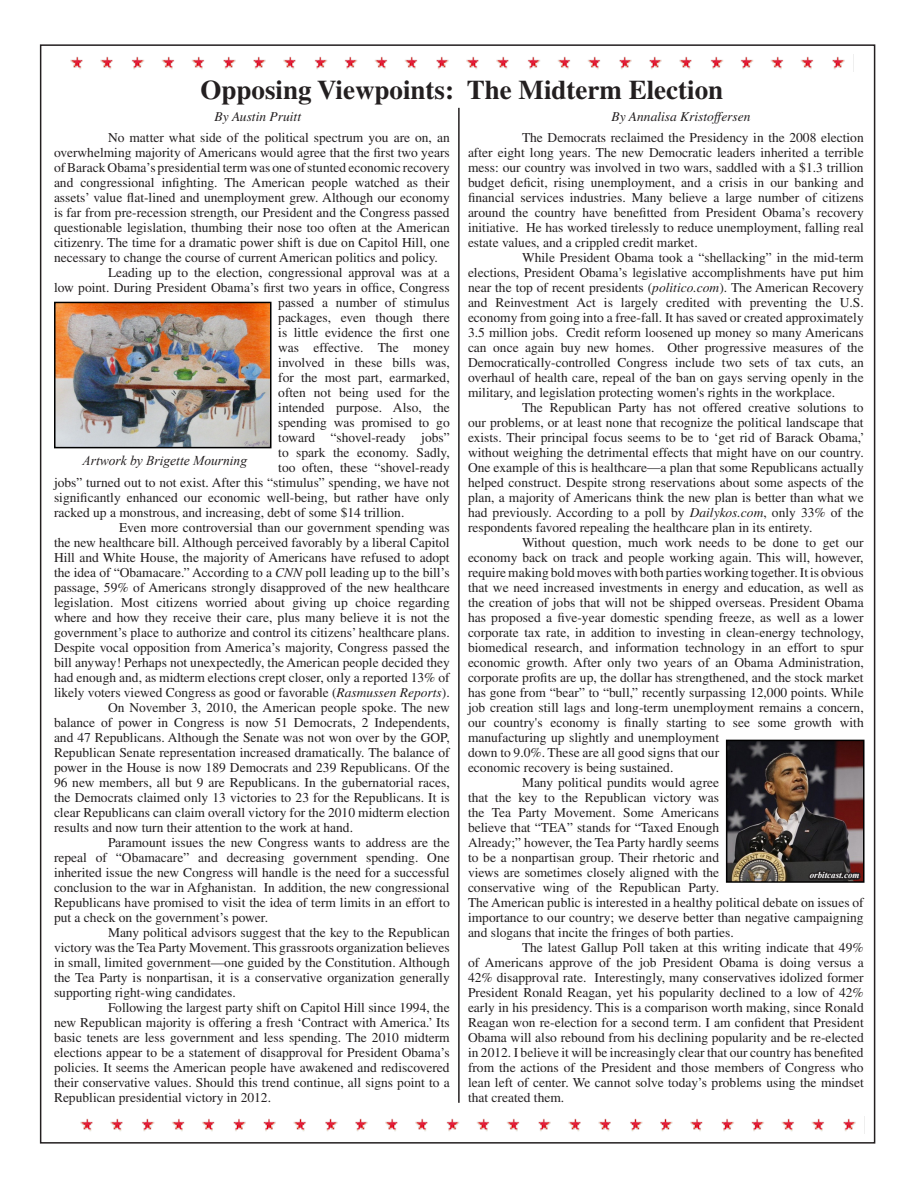
<style>
.page{position:relative;width:918px;height:1188px;background:#fff}
.page>*{position:absolute;margin:0;border:0;box-sizing:border-box;transform-origin:0 0}
.t1{font:700 27px "Times";color:#231f20}
.No_Spacing{font:13.5px/15px "Times";color:#231f20;text-align:justify}
.t2{font:italic 13.5px "Times";color:#231f20}
.t3{font:italic 13.5px "Times New Roman";color:#231f20}
.t4{font:italic 700 9px "Times New Roman";color:#fff}
.s1{font-style:italic}
.s2{font-family:"Times New Roman"}
</style>
<div class="page">
<img style="left:70px;top:54px;width:784px;height:18px">
<img style="left:80px;top:1116px;width:785px;height:18px">
<img style="left:729px;top:743px;width:133px;height:137px">
<div style="left:726px;top:740px;width:139px;height:143px;border:2px solid #000"></div>
<img style="left:57px;top:305px;width:212px;height:140px">
<div style="left:54px;top:302px;width:218px;height:146px;border:2px solid #000"></div>
<svg style="left:803px;top:852px;width:60px;height:31px;background:#3b3131"></svg>
<hr style="left:458px;top:108px;width:2px;height:995px;background:#231f20">
<p class="t1" style="left:201px;top:73px;width:524px">Opposing Viewpoints: The Midterm Election</p>
<p class="t2" style="left:612px;top:109px;width:140px">By Annalisa Kristoffersen</p>
<p class="No_Spacing" style="left:468px;top:130px;width:397px;text-indent:54px">The Democrats reclaimed the Presidency in the 2008 election after eight long years. The new Democratic leaders inherited a terrible mess: our country was involved in two wars, saddled with a $1.3 trillion budget deficit, rising unemployment, and a crisis in our banking and financial services industries. Many believe a large number of citizens around the country have benefitted from President Obama’s recovery initiative. He has worked tirelessly to reduce unemployment, falling real estate values, and a crippled credit market.</p>
<p class="No_Spacing" style="left:468px;top:250px;width:397px;text-indent:54px">While President Obama took a “shellacking” in the mid-term elections, President Obama’s legislative accomplishments have put him near the top of recent presidents (<span class="s1">politico.com</span>). The American Recovery and Reinvestment Act is largely credited with preventing the U.S. economy from going into a free-fall. It has saved or created approximately 3.5 million jobs. Credit reform loosened up money so many Americans can once again buy new homes. Other progressive measures of the Democratically-controlled Congress include two sets of tax cuts, an overhaul of health care, repeal of the ban on gays serving openly in the military, and legislation protecting women's rights in the workplace.</p>
<p class="No_Spacing" style="left:468px;top:400px;width:398px;text-indent:54px">The Republican Party has not offered creative solutions to our problems, or at least none that recognize the political landscape that exists. Their principal focus seems to be to ‘get rid of Barack Obama,’ without weighing the detrimental effects that might have on our country.<br>One example of this is healthcare<span class="s2">—</span>a plan that some Republicans actually helped construct. Despite strong reservations about some aspects of the plan, a majority of Americans think the new plan is better than what we had previously. According to a poll by <span class="s1">Dailykos.com</span>, only 33% of the respondents favored repealing the healthcare plan in its entirety.</p>
<p class="No_Spacing" style="left:468px;top:535px;width:397px;text-align:left;text-indent:54px">Without question, much work needs to be done to get our economy back on track and people working again. This will, however, require making bold moves with both parties working together. It is obvious that we need increased investments in energy and education, as well as the creation of jobs that will not be shipped overseas. President Obama has proposed a five-year domestic spending freeze, as well as a lower corporate tax rate, in addition to investing in clean-energy technology, biomedical research, and information technology in an effort to spur economic growth. After only two years of an Obama Administration, corporate profits are up, the dollar has strengthened, and the stock market has gone from “bear” to “bull,” recently surpassing 12,000 points. While job creation still lags and long-term unemployment remains a concern, our country's economy is finally starting to see some growth with manufacturing up slightly and unemployment<br>down to 9.0%. These are all good signs that our<br>economic recovery is being sustained.</p>
<p class="No_Spacing" style="left:468px;top:775px;width:397px;text-align:left;text-indent:54px">Many political pundits would agree<br>that the key to the Republican victory was<br>the Tea Party Movement. Some Americans<br>believe that “TEA” stands for “Taxed Enough<br>Already;” however, the Tea Party hardly seems<br>to be a nonpartisan group. Their rhetoric and<br>views are sometimes closely aligned with the<br>conservative wing of the Republican Party.<br>The American public is interested in a healthy political debate on issues of importance to our country; we deserve better than negative campaigning and slogans that incite the fringes of both parties.</p>
<p class="No_Spacing" style="left:468px;top:940px;width:397px;text-indent:54px">The latest Gallup Poll taken at this writing indicate that 49% of Americans approve of the job President Obama is doing versus a 42% disapproval rate. Interestingly, many conservatives idolized former President Ronald Reagan, yet his popularity declined to a low of 42% early in his presidency. This is a comparison worth making, since Ronald Reagan won re-election for a second term. I am confident that President Obama will also rebound from his declining popularity and be re-elected in 2012. I believe it will be increasingly clear that our country has benefited from the actions of the President and those members of Congress who lean left of center. We cannot solve today’s problems using the mindset that created them.</p>
<p class="t2" style="left:215px;top:109px;width:88px">By Austin Pruitt</p>
<p class="No_Spacing" style="left:54px;top:130px;width:397px;text-indent:54px">No matter what side of the political spectrum you are on, an overwhelming majority of Americans would agree that the first two years of Barack Obama’s presidential term was one of stunted economic recovery and congressional infighting. The American people watched as their assets’ value flat-lined and unemployment grew. Although our economy is far from pre-recession strength, our President and the Congress passed questionable legislation, thumbing their nose too often at the American citizenry. The time for a dramatic power shift is due on Capitol Hill, one necessary to change the course of current American politics and policy.</p>
<p class="No_Spacing" style="left:108px;top:265px;width:343px">Leading up to the election, congressional approval was at a</p>
<p class="No_Spacing" style="left:54px;top:280px;width:397px">low point. During President Obama’s first two years in office, Congress</p>
<p class="No_Spacing" style="left:278px;top:295px;width:173px">passed a number of stimulus</p>
<p class="No_Spacing" style="left:278px;top:310px;width:173px">packages, even though there</p>
<p class="No_Spacing" style="left:278px;top:325px;width:173px">is little evidence the first one</p>
<p class="No_Spacing" style="left:278px;top:340px;width:173px">was effective. The money</p>
<p class="No_Spacing" style="left:278px;top:355px;width:173px">involved in these bills was,</p>
<p class="No_Spacing" style="left:278px;top:370px;width:173px">for the most part, earmarked,</p>
<p class="No_Spacing" style="left:278px;top:385px;width:173px">often not being used for the</p>
<p class="No_Spacing" style="left:278px;top:400px;width:173px">intended purpose. Also, the</p>
<p class="No_Spacing" style="left:278px;top:415px;width:173px">spending was promised to go</p>
<p class="No_Spacing" style="left:278px;top:430px;width:173px">toward “shovel-ready jobs”</p>
<p class="No_Spacing" style="left:278px;top:445px;width:173px">to spark the economy. Sadly,</p>
<p class="No_Spacing" style="left:278px;top:460px;width:173px">too often, these “shovel-ready</p>
<p class="No_Spacing" style="left:54px;top:475px;width:397px">jobs” turned out to not exist. After this “stimulus” spending, we have not</p>
<p class="No_Spacing" style="left:54px;top:490px;width:397px">significantly enhanced our economic well-being, but rather have only</p>
<p class="No_Spacing" style="left:54px;top:505px;width:352px">racked up a monstrous, and increasing, debt of some $14 trillion.</p>
<p class="No_Spacing" style="left:54px;top:520px;width:397px;text-indent:65px">Even more controversial than our government spending was the new healthcare bill. Although perceived favorably by a liberal Capitol Hill and White House, the majority of Americans have refused to adopt the idea of “Obamacare.” According to a <span class="s1">CNN</span> poll leading up to the bill’s passage, 59% of Americans strongly disapproved of the new healthcare legislation. Most citizens worried about giving up choice regarding where and how they receive their care, plus many believe it is not the government’s place to authorize and control its citizens’ healthcare plans.<br>Despite vocal opposition from America’s majority, Congress passed the bill anyway! Perhaps not unexpectedly, the American people decided they had enough and, as midterm elections crept closer, only a reported 13% of likely voters viewed Congress as good or favorable (<span class="s1">Rasmussen Reports</span>).</p>
<p class="No_Spacing" style="left:54px;top:700px;width:397px;text-indent:54px">On November 3, 2010, the American people spoke. The new balance of power in Congress is now 51 Democrats, 2 Independents, and 47 Republicans. Although the Senate was not won over by the GOP, Republican Senate representation increased dramatically. The balance of power in the House is now 189 Democrats and 239 Republicans. Of the 96 new members, all but 9 are Republicans. In the gubernatorial races, the Democrats claimed only 13 victories to 23 for the Republicans. It is clear Republicans can claim overall victory for the 2010 midterm election results and now turn their attention to the work at hand.</p>
<p class="No_Spacing" style="left:54px;top:835px;width:397px;text-indent:54px">Paramount issues the new Congress wants to address are the repeal of “Obamacare” and decreasing government spending. One inherited issue the new Congress will handle is the need for a successful conclusion to the war in Afghanistan. In addition, the new congressional Republicans have promised to visit the idea of term limits in an effort to put a check on the government’s power.</p>
<p class="No_Spacing" style="left:54px;top:925px;width:397px;text-indent:54px">Many political advisors suggest that the key to the Republican victory was the Tea Party Movement. This grassroots organization believes in small, limited government—one guided by the Constitution. Although the Tea Party is nonpartisan, it is a conservative organization generally supporting right-wing candidates.</p>
<p class="No_Spacing" style="left:54px;top:1000px;width:397px;text-indent:54px">Following the largest party shift on Capitol Hill since 1994, the new Republican majority is offering a fresh ‘Contract with America.’ Its basic tenets are less government and less spending. The 2010 midterm elections appear to be a statement of disapproval for President Obama’s policies. It seems the American people have awakened and rediscovered their conservative values. Should this trend continue, all signs point to a Republican presidential victory in 2012.</p>
<p class="t3" style="left:83px;top:451px;width:166px">Artwork by Brigette Mourning</p>
<p class="t4" style="left:810px;top:869px;width:51px">orbitcast.com</p>
</div>
